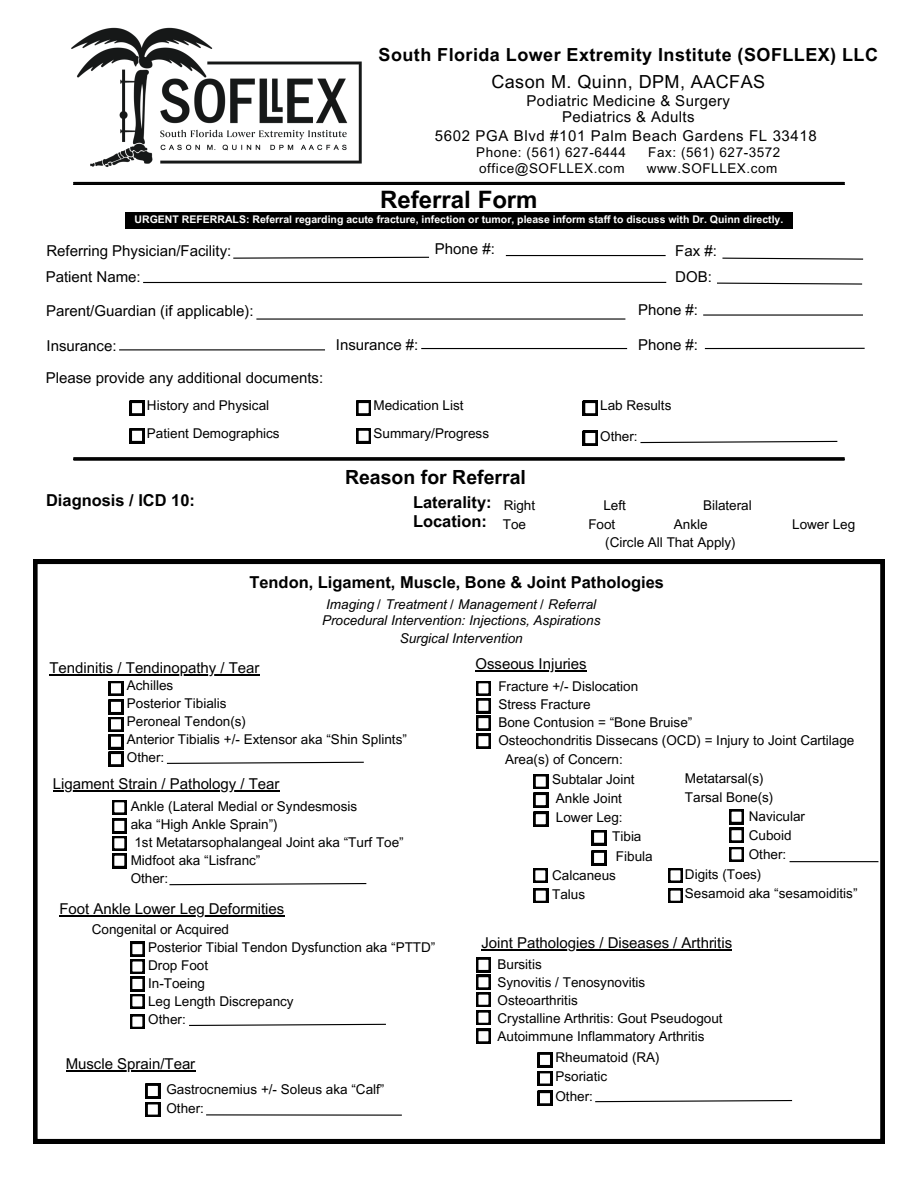
<style>
.page{position:relative;width:918px;height:1188px;background:#fff}
.page>*{position:absolute;margin:0;border:0;box-sizing:border-box;transform-origin:0 0}
.t1{font:700 24px "Arial MT Pro";color:#000}
.t2{font:700 19.5px "Arial MT Pro";color:#000}
.t3{font:700 18px "Arial MT Pro";letter-spacing:.025em;color:#000}
.t4{font:18px "Arial MT Pro";letter-spacing:.025em;color:#000}
.t5{font:700 16.5px "Arial MT Pro";color:#000}
.t6{font:15px "Arial MT Pro";color:#000}
.t7{font:15px "Arial MT Pro";letter-spacing:.025em;color:#000}
.t8{font:15px "Arial MT Pro";letter-spacing:.04em;color:#000}
.t9{font:13.5px "Arial MT Pro";color:#000}
.t10{font:italic 13.5px "Arial MT Pro";color:#000}
.t11{font:13.5px "Arial MT Pro";letter-spacing:.04em;color:#000}
.t12{font:700 10.5px "Arial MT Pro";color:#fff}
</style>
<div class="page">
<svg style="left:233px;top:256px;width:196px;height:3px"></svg>
<hr style="left:506px;top:255px;width:160px;height:1px;background:#000">
<svg style="left:722px;top:257px;width:142px;height:3px"></svg>
<hr style="left:703px;top:314px;width:160px;height:2px;background:#000">
<hr style="left:119px;top:349px;width:206px;height:1px;background:#000">
<svg style="left:130px;top:401px;width:14px;height:14px"></svg>
<svg style="left:356px;top:401px;width:15px;height:14px"></svg>
<svg style="left:583px;top:401px;width:15px;height:14px"></svg>
<svg style="left:130px;top:429px;width:14px;height:14px"></svg>
<svg style="left:33px;top:560px;width:852px;height:583px"></svg>
<hr style="left:790px;top:861px;width:88px;height:1px;background:#000">
<svg style="left:592px;top:830px;width:14px;height:15px"></svg>
<svg style="left:592px;top:851px;width:14px;height:14px"></svg>
<svg style="left:668px;top:868px;width:15px;height:35px"></svg>
<svg style="left:729px;top:809px;width:15px;height:53px"></svg>
<svg style="left:533px;top:774px;width:15px;height:53px"></svg>
<svg style="left:533px;top:868px;width:15px;height:35px"></svg>
<svg style="left:476px;top:681px;width:15px;height:68px"></svg>
<hr style="left:206px;top:1114px;width:196px;height:2px;background:#000">
<svg style="left:146px;top:1084px;width:14px;height:33px"></svg>
<svg style="left:166px;top:761px;width:199px;height:4px"></svg>
<svg style="left:109px;top:681px;width:14px;height:85px"></svg>
<svg style="left:356px;top:429px;width:15px;height:14px"></svg>
<svg style="left:583px;top:431px;width:15px;height:14px"></svg>
<svg style="left:640px;top:440px;width:198px;height:4px"></svg>
<svg style="left:73px;top:457px;width:772px;height:3px"></svg>
<hr style="left:143px;top:282px;width:523px;height:1px;background:#000">
<svg style="left:717px;top:282px;width:146px;height:3px"></svg>
<svg style="left:168px;top:882px;width:199px;height:4px"></svg>
<svg style="left:112px;top:800px;width:15px;height:68px"></svg>
<svg style="left:188px;top:1023px;width:199px;height:4px"></svg>
<svg style="left:130px;top:942px;width:15px;height:87px"></svg>
<svg style="left:538px;top:1053px;width:14px;height:53px"></svg>
<svg style="left:594px;top:1099px;width:199px;height:4px"></svg>
<hr style="left:256px;top:318px;width:369px;height:2px;background:#000">
<hr style="left:421px;top:348px;width:206px;height:1px;background:#000">
<hr style="left:705px;top:348px;width:160px;height:1px;background:#000">
<hr style="left:73px;top:182px;width:772px;height:3px;background:#000">
<svg style="left:476px;top:958px;width:15px;height:86px"></svg>
<hr style="left:475px;top:670px;width:112px;height:1px;background:#000">
<hr style="left:66px;top:1070px;width:129px;height:1px;background:#000">
<hr style="left:49px;top:674px;width:211px;height:1px;background:#000">
<hr style="left:53px;top:790px;width:227px;height:1px;background:#000">
<div style="left:125px;top:213px;width:668px;height:16px;background:#000"></div>
<hr style="left:59px;top:915px;width:225px;height:2px;background:#000">
<hr style="left:481px;top:949px;width:251px;height:1px;background:#000">
<img style="left:71px;top:27px;width:291px;height:140px">
<p class="t3" style="left:379px;top:48px;width:501px">South Florida Lower Extremity Institute (SOFLLEX) LLC</p>
<p class="t4" style="left:491px;top:75px;width:275px">Cason M. Quinn, DPM, AACFAS</p>
<p class="t7" style="left:527px;top:95px;width:205px">Podiatric Medicine &amp; Surgery</p>
<p class="t7" style="left:562px;top:111px;width:134px">Pediatrics &amp; Adults</p>
<p class="t8" style="left:435px;top:130px;width:383px">5602 PGA Blvd #101 Palm Beach Gardens FL 33418</p>
<p class="t11" style="left:476px;top:147px;width:151px">Phone: (561) 627-6444</p>
<p class="t11" style="left:648px;top:147px;width:134px">Fax: (561) 627-3572</p>
<p class="t11" style="left:479px;top:163px;width:147px">office@SOFLLEX.com</p>
<p class="t11" style="left:647px;top:163px;width:132px">www.SOFLLEX.com</p>
<p class="t1" style="left:380px;top:191px;width:159px">Referral Form</p>
<p class="t12" style="left:135px;top:215px;width:650px">URGENT REFERRALS: Referral regarding acute fracture, infection or tumor, please inform staff to discuss with Dr. Quinn directly.</p>
<p class="t6" style="left:435px;top:243px;width:62px">Phone #:</p>
<p class="t6" style="left:46px;top:245px;width:186px">Referring Physician/Facility:</p>
<p class="t6" style="left:675px;top:245px;width:43px">Fax #:</p>
<p class="t6" style="left:46px;top:271px;width:97px">Patient Name:</p>
<p class="t6" style="left:675px;top:271px;width:38px">DOB:</p>
<p class="t6" style="left:46px;top:306px;width:209px">Parent/Guardian (if applicable):</p>
<p class="t6" style="left:638px;top:305px;width:62px">Phone #:</p>
<p class="t6" style="left:46px;top:340px;width:72px">Insurance:</p>
<p class="t6" style="left:336px;top:339px;width:84px">Insurance #:</p>
<p class="t6" style="left:638px;top:339px;width:62px">Phone #:</p>
<p class="t6" style="left:46px;top:372px;width:279px">Please provide any additional documents:</p>
<p class="t9" style="left:147px;top:400px;width:124px">History and Physical</p>
<p class="t9" style="left:147px;top:428px;width:134px">Patient Demographics</p>
<p class="t9" style="left:374px;top:428px;width:117px">Summary/Progress</p>
<p class="t9" style="left:374px;top:400px;width:92px">Medication List</p>
<p class="t9" style="left:600px;top:400px;width:73px">Lab Results</p>
<p class="t9" style="left:600px;top:431px;width:39px">Other:</p>
<p class="t5" style="left:46px;top:494px;width:150px">Diagnosis / ICD 10:</p>
<p class="t2" style="left:345px;top:470px;width:182px">Reason for Referral</p>
<p class="t5" style="left:413px;top:496px;width:80px">Laterality:</p>
<p class="t5" style="left:413px;top:515px;width:75px">Location:</p>
<p class="t9" style="left:504px;top:500px;width:33px">Right</p>
<p class="t9" style="left:503px;top:519px;width:25px">Toe</p>
<p class="t9" style="left:603px;top:500px;width:24px">Left</p>
<p class="t9" style="left:588px;top:519px;width:29px">Foot</p>
<p class="t9" style="left:703px;top:500px;width:50px">Bilateral</p>
<p class="t9" style="left:674px;top:519px;width:35px">Ankle</p>
<p class="t9" style="left:792px;top:519px;width:65px">Lower Leg</p>
<p class="t9" style="left:605px;top:538px;width:132px">(Circle All That Apply)</p>
<p class="t5" style="left:249px;top:576px;width:416px">Tendon, Ligament, Muscle, Bone &amp; Joint Pathologies</p>
<p class="t10" style="left:326px;top:600px;width:272px">Imaging / Treatment / Management / Referral</p>
<p class="t10" style="left:322px;top:615px;width:280px">Procedural Intervention: Injections, Aspirations</p>
<p class="t10" style="left:400px;top:633px;width:125px">Surgical Intervention</p>
<p class="t6" style="left:475px;top:658px;width:113px">Osseous Injuries</p>
<p class="t9" style="left:498px;top:681px;width:141px">Fracture +/- Dislocation</p>
<p class="t9" style="left:498px;top:699px;width:94px">Stress Fracture</p>
<p class="t9" style="left:498px;top:717px;width:195px">Bone Contusion = “Bone Bruise”</p>
<p class="t9" style="left:498px;top:735px;width:357px">Osteochondritis Dissecans (OCD) = Injury to Joint Cartilage</p>
<p class="t9" style="left:505px;top:754px;width:119px">Area(s) of Concern:</p>
<p class="t6" style="left:49px;top:662px;width:212px">Tendinitis / Tendinopathy / Tear</p>
<p class="t9" style="left:127px;top:681px;width:48px">Achilles</p>
<p class="t9" style="left:127px;top:699px;width:101px">Posterior Tibialis</p>
<p class="t9" style="left:127px;top:717px;width:121px">Peroneal Tendon(s)</p>
<p class="t9" style="left:127px;top:735px;width:282px">Anterior Tibialis +/- Extensor aka “Shin Splints”</p>
<p class="t9" style="left:127px;top:753px;width:39px">Other:</p>
<p class="t6" style="left:53px;top:778px;width:228px">Ligament Strain / Pathology / Tear</p>
<p class="t9" style="left:131px;top:801px;width:228px">Ankle (Lateral Medial or Syndesmosis</p>
<p class="t9" style="left:131px;top:819px;width:149px">aka “High Ankle Sprain”)</p>
<p class="t9" style="left:134px;top:837px;width:271px">1st Metatarsophalangeal Joint aka “Turf Toe”</p>
<p class="t9" style="left:131px;top:855px;width:131px">Midfoot aka “Lisfranc”</p>
<p class="t9" style="left:131px;top:873px;width:39px">Other:</p>
<p class="t6" style="left:59px;top:903px;width:227px">Foot Ankle Lower Leg Deformities</p>
<p class="t9" style="left:92px;top:924px;width:139px">Congenital or Acquired</p>
<p class="t9" style="left:148px;top:942px;width:289px">Posterior Tibial Tendon Dysfunction aka “PTTD”</p>
<p class="t9" style="left:148px;top:960px;width:62px">Drop Foot</p>
<p class="t9" style="left:148px;top:978px;width:59px">In-Toeing</p>
<p class="t9" style="left:148px;top:996px;width:147px">Leg Length Discrepancy</p>
<p class="t9" style="left:148px;top:1014px;width:39px">Other:</p>
<p class="t6" style="left:66px;top:1058px;width:131px">Muscle Sprain/Tear</p>
<p class="t9" style="left:166px;top:1085px;width:219px">Gastrocnemius +/- Soleus aka “Calf”</p>
<p class="t9" style="left:166px;top:1104px;width:39px">Other:</p>
<p class="t9" style="left:552px;top:774px;width:84px">Subtalar Joint</p>
<p class="t9" style="left:556px;top:793px;width:68px">Ankle Joint</p>
<p class="t9" style="left:556px;top:812px;width:68px">Lower Leg:</p>
<p class="t9" style="left:612px;top:832px;width:31px">Tibia</p>
<p class="t9" style="left:616px;top:851px;width:38px">Fibula</p>
<p class="t9" style="left:552px;top:870px;width:65px">Calcaneus</p>
<p class="t9" style="left:552px;top:889px;width:35px">Talus</p>
<p class="t9" style="left:685px;top:773px;width:80px">Metatarsal(s)</p>
<p class="t9" style="left:685px;top:792px;width:90px">Tarsal Bone(s)</p>
<p class="t9" style="left:749px;top:811px;width:58px">Navicular</p>
<p class="t9" style="left:749px;top:831px;width:44px">Cuboid</p>
<p class="t9" style="left:749px;top:850px;width:39px">Other:</p>
<p class="t9" style="left:685px;top:869px;width:78px">Digits (Toes)</p>
<p class="t9" style="left:685px;top:888px;width:174px">Sesamoid aka “sesamoiditis”</p>
<p class="t6" style="left:481px;top:937px;width:252px">Joint Pathologies / Diseases / Arthritis</p>
<p class="t9" style="left:498px;top:959px;width:46px">Bursitis</p>
<p class="t9" style="left:498px;top:977px;width:149px">Synovitis / Tenosynovitis</p>
<p class="t9" style="left:498px;top:995px;width:82px">Osteoarthritis</p>
<p class="t9" style="left:498px;top:1013px;width:227px">Crystalline Arthritis: Gout Pseudogout</p>
<p class="t9" style="left:498px;top:1031px;width:209px">Autoimmune Inflammatory Arthritis</p>
<p class="t9" style="left:555px;top:1053px;width:106px">Rheumatoid (RA)</p>
<p class="t9" style="left:555px;top:1072px;width:53px">Psoriatic</p>
<p class="t9" style="left:555px;top:1091px;width:39px">Other:</p>
</div>
